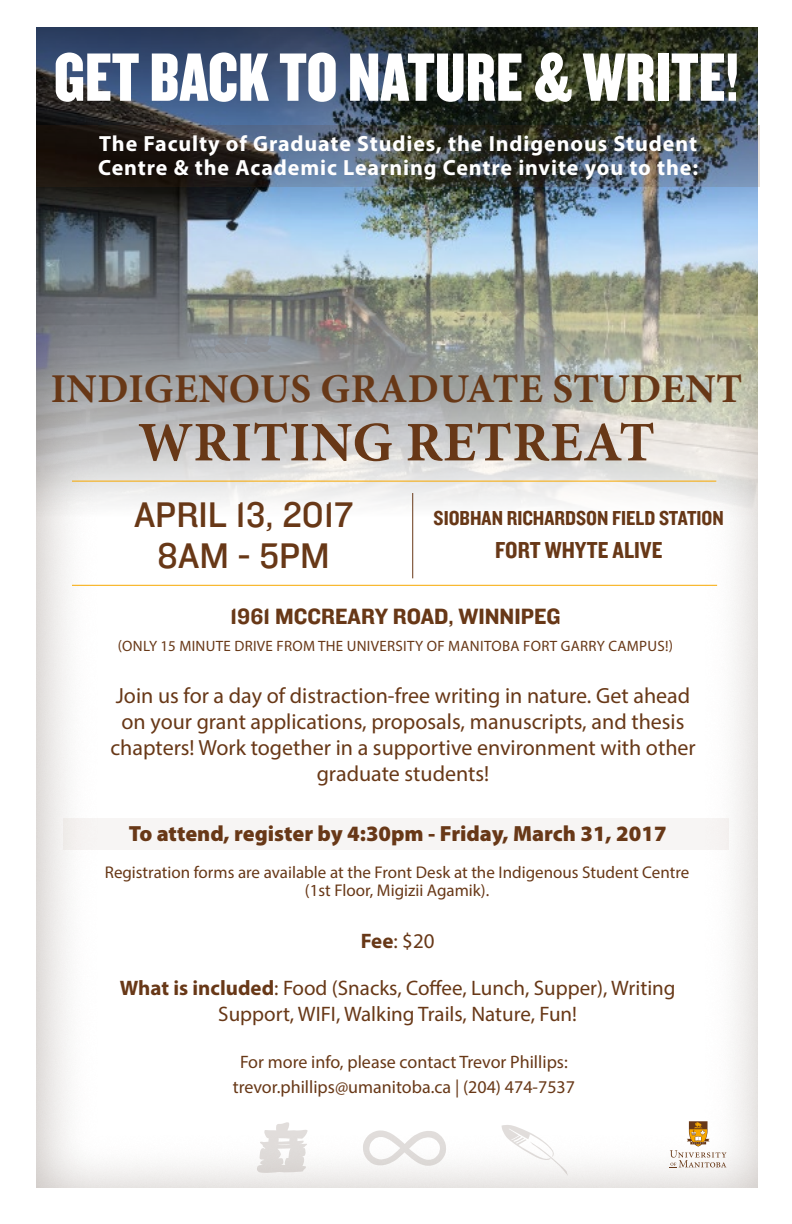
<style>
.page{position:relative;width:792px;height:1224px;background:#fff}
.page>*{position:absolute;margin:0;border:0;box-sizing:border-box;transform-origin:0 0}
.t1{font:71px "Knockout 69 Full Liteweight";color:#fff}
.t2{font:700 56px "Minion Pro";letter-spacing:.01em;color:#683817}
.t3{font:700 41px "Minion Pro";letter-spacing:.01em;color:#683817}
.t4{font:37px/40.9px "Knockout 31 Junior Middlewt";color:#683817;text-align:center}
.t5{font:24px "Knockout 50 Welterweight";color:#683817}
.t6{font:23px "Knockout 51 Middleweight";color:#683817}
.t7{font:22px/26px "Myriad Pro";color:#683817;text-align:center}
.t8{font:700 22px/24.2px "Myriad Pro";letter-spacing:.04em;color:#fff}
.t9{font:900 22px "Myriad Pro";color:#683817}
.t10{font:21px/26px "Myriad Pro";color:#683817;text-align:center}
.t11{font:21px "Knockout 50 Welterweight";color:#683817}
.t12{font:18px/25.6px "Myriad Pro";color:#683817;text-align:center}
.t13{font:17px/17.6px "Myriad Pro";color:#683817;text-align:center}
.t14{font:15px "Myriad Pro";letter-spacing:.02em;color:#683817}
.s1{font-weight:700}
</style>
<div class="page">
<div style="left:28px;top:42px;width:738px;height:1147px;background:#867870;opacity:.5"></div>
<div style="left:63px;top:818px;width:666px;height:32px;background:#f7f5f4"></div>
<div style="left:28px;top:0;width:738px;height:375px;background:#867870;opacity:.5"></div>
<svg style="left:670px;top:1121px;width:57px;height:47px"></svg>
<svg style="left:36px;top:125px;width:724px;height:62px;background:#3c4246"></svg>
<hr style="left:72px;top:481px;width:644px;height:1px;background:#f7a800">
<hr style="left:72px;top:585px;width:645px;height:1px;background:#f7a800">
<svg style="left:495px;top:298px;width:77px;height:60px;background:#9c9e8b"></svg>
<svg style="left:336px;top:304px;width:96px;height:42px;background:#8c8b80"></svg>
<svg style="left:215px;top:295px;width:58px;height:58px;background:#8e8f87"></svg>
<div style="left:6px;top:0;width:786px;height:26px;background:#fff"></div>
<hr style="left:412px;top:493px;width:1px;height:85px;background:#683817">
<svg style="left:501px;top:1125px;width:68px;height:52px"></svg>
<svg style="left:363px;top:1130px;width:83px;height:36px"></svg>
<svg style="left:257px;top:1122px;width:50px;height:51px"></svg>
<h1 class="t1" style="left:54px;top:33px;width:687px">GET BACK TO NATURE &amp; WRITE!</h1>
<p class="t8" style="left:98px;top:131px;width:601px">The Faculty of Graduate Studies, the Indigenous Student<br>Centre &amp; the Academic Learning Centre invite you to the:</p>
<h3 class="t3" style="left:51px;top:360px;width:693px">INDIGENOUS GRADUATE STUDENT</h3>
<h2 class="t2" style="left:138px;top:403px;width:518px">WRITING RETREAT</h2>
<h3 class="t4" style="left:134px;top:493px;width:221px">APRIL 13, 2017<br>8AM - 5PM</h3>
<p class="t11" style="left:434px;top:504px;width:292px">SIOBHAN RICHARDSON FIELD STATION</p>
<p class="t5" style="left:495px;top:534px;width:169px">FORT WHYTE ALIVE</p>
<p class="t6" style="left:230px;top:600px;width:332px">1961 MCCREARY ROAD, WINNIPEG</p>
<p class="t14" style="left:118px;top:636px;width:557px">(ONLY 15 MINUTE DRIVE FROM THE UNIVERSITY OF MANITOBA FORT GARRY CAMPUS!)</p>
<p class="t7" style="left:110px;top:682px;width:587px">Join us for a day of distraction-free writing in nature. Get ahead on your grant applications, proposals, manuscripts, and thesis chapters! Work together in a supportive environment with other graduate students!</p>
<p class="t9" style="left:129px;top:819px;width:539px">To attend, register by 4:30pm - Friday, March 31, 2017</p>
<p class="t13" style="left:105px;top:863px;width:586px">Registration forms are available at the Front Desk at the Indigenous Student Centre (1st Floor, Migizii Agamik).</p>
<p class="t10" style="left:361px;top:927px;width:75px"><span class="s1">Fee</span>: $20</p>
<p class="t10" style="left:120px;top:975px;width:557px"><span class="s1">What is included</span>: Food (Snacks, Coffee, Lunch, Supper), Writing<br>Support, WIFI, Walking Trails, Nature, Fun!</p>
<p class="t12" style="left:233px;top:1049px;width:344px">For more info, please contact Trevor Phillips: trevor.phillips@umanitoba.ca | (204) 474-7537</p>
</div>
